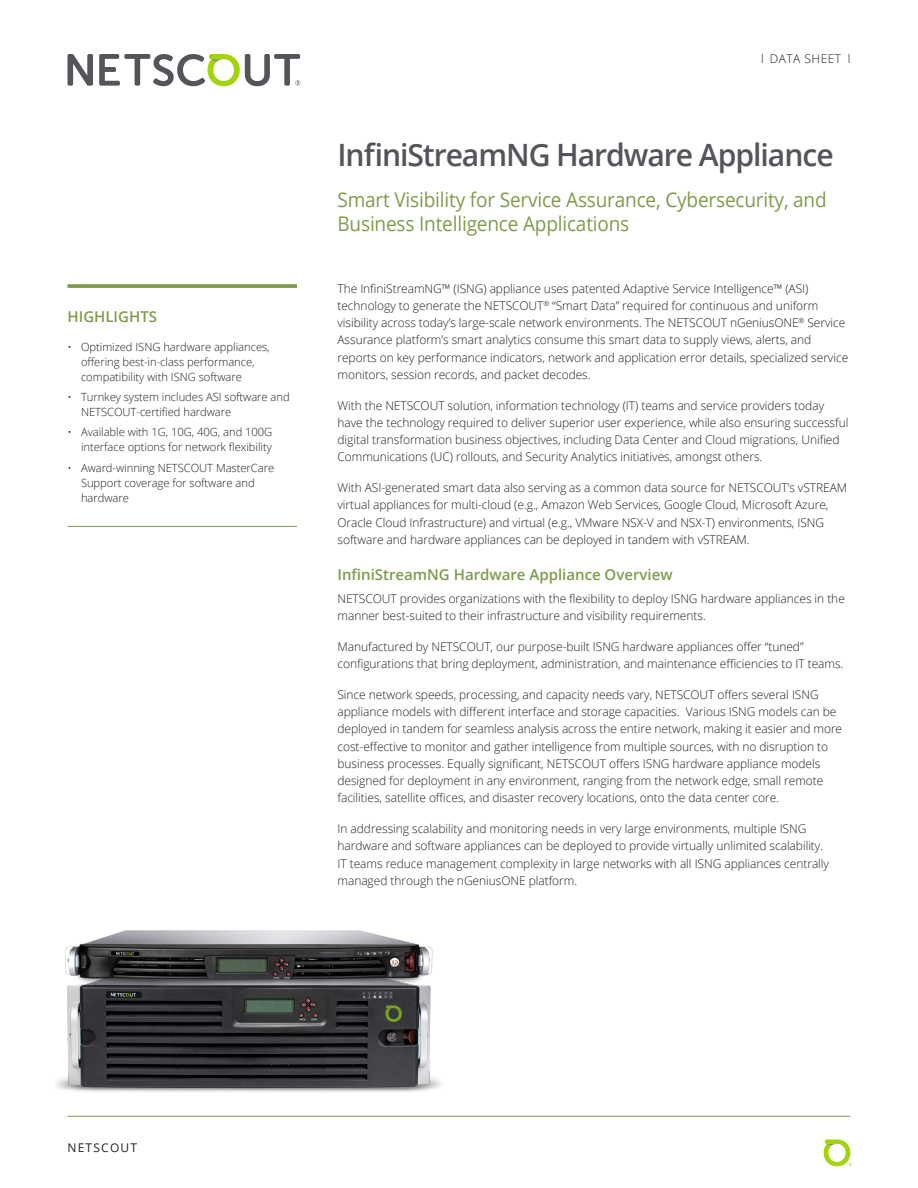
<style>
.page{position:relative;width:918px;height:1188px;background:#fff}
.page>*{position:absolute;margin:0;border:0;box-sizing:border-box;transform-origin:0 0}
.t1{font:600 30.75px "Open Sans";letter-spacing:-.035em;color:#54555a}
.t2{font:20.25px/24.8px "Open Sans";letter-spacing:-.01em;color:#809b4c;scale:.94 1}
.t3{font:600 15px "Open Sans";color:#809b4c}
.t4{font:300 12px/17.2px "Open Sans";letter-spacing:-.005em;color:#231f20}
.t5{font:300 12px "Open Sans";letter-spacing:.04em;color:#231f20}
.t6{font:12px "Open Sans";letter-spacing:.1em;color:#231f20}
.t7{font:300 11.25px/15px "Open Sans";letter-spacing:-.005em;color:#231f20}
</style>
<div class="page">
<hr style="left:68px;top:1116px;width:782px;height:1px;background:#809b4c">
<svg style="left:824px;top:1139px;width:28px;height:27px"></svg>
<svg style="left:68px;top:54px;width:25px;height:32px"></svg>
<svg style="left:99px;top:54px;width:201px;height:32px"></svg>
<svg style="left:68px;top:284px;width:229px;height:4px"></svg>
<hr style="left:68px;top:526px;width:229px;height:1px;background:#809b4c">
<img style="left:56px;top:930px;width:404px;height:187px">
<p class="t3" style="left:68px;top:306px;width:91px">HIGHLIGHTS</p>
<p class="t7" style="left:81px;top:339px;width:190px;text-indent:-14px">• Optimized ISNG hardware appliances, offering best-in-class performance, compatibility with ISNG software</p>
<p class="t7" style="left:81px;top:389px;width:210px;text-indent:-14px">• Turnkey system includes ASI software and<br>NETSCOUT-certified hardware</p>
<p class="t7" style="left:68px;top:424px;width:206px;text-align:right">• Available with 1G, 10G, 40G, and 100G interface options for network flexibility</p>
<p class="t7" style="left:81px;top:460px;width:195px;text-indent:-14px">• Award-winning NETSCOUT MasterCare<br>Support coverage for software and hardware</p>
<p class="t5" style="left:761px;top:51px;width:91px">l DATA SHEET l</p>
<h1 class="t1" style="left:337px;top:133px;width:498px">InfiniStreamNG Hardware Appliance</h1>
<h2 class="t2" style="left:338px;top:186px;width:522px">Smart Visibility for Service Assurance, Cybersecurity, and<br>Business Intelligence Applications</h2>
<p class="t4" style="left:337px;top:279px;width:512px">The InfiniStreamNG™ (ISNG) appliance uses patented Adaptive Service Intelligence™ (ASI) technology to generate the NETSCOUT<sup>®</sup> “Smart Data” required for continuous and uniform visibility across today’s large-scale network environments. The NETSCOUT nGeniusONE<sup>®</sup> Service Assurance platform’s smart analytics consume this smart data to supply views, alerts, and reports on key performance indicators, network and application error details, specialized service monitors, session records, and packet decodes.</p>
<p class="t4" style="left:337px;top:396px;width:512px">With the NETSCOUT solution, information technology (IT) teams and service providers today have the technology required to deliver superior user experience, while also ensuring successful digital transformation business objectives, including Data Center and Cloud migrations, Unified Communications (UC) rollouts, and Security Analytics initiatives, amongst others.</p>
<p class="t4" style="left:337px;top:479px;width:511px">With ASI-generated smart data also serving as a common data source for NETSCOUT’s vSTREAM virtual appliances for multi-cloud (e.g., Amazon Web Services, Google Cloud, Microsoft Azure, Oracle Cloud Infrastructure) and virtual (e.g., VMware NSX-V and NSX-T) environments, ISNG software and hardware appliances can be deployed in tandem with vSTREAM.</p>
<p class="t3" style="left:338px;top:564px;width:337px">InfiniStreamNG Hardware Appliance Overview</p>
<p class="t4" style="left:338px;top:590px;width:509px">NETSCOUT provides organizations with the flexibility to deploy ISNG hardware appliances in the manner best-suited to their infrastructure and visibility requirements.</p>
<p class="t4" style="left:338px;top:638px;width:507px">Manufactured by NETSCOUT, our purpose-built ISNG hardware appliances offer “tuned” configurations that bring deployment, administration, and maintenance efficiencies to IT teams.</p>
<p class="t4" style="left:338px;top:686px;width:506px">Since network speeds, processing, and capacity needs vary, NETSCOUT offers several ISNG appliance models with different interface and storage capacities. Various ISNG models can be deployed in tandem for seamless analysis across the entire network, making it easier and more cost-effective to monitor and gather intelligence from multiple sources, with no disruption to business processes. Equally significant, NETSCOUT offers ISNG hardware appliance models designed for deployment in any environment, ranging from the network edge, small remote facilities, satellite offices, and disaster recovery locations, onto the data center core.</p>
<p class="t4" style="left:338px;top:820px;width:493px">In addressing scalability and monitoring needs in very large environments, multiple ISNG hardware and software appliances can be deployed to provide virtually unlimited scalability.<br>IT teams reduce management complexity in large networks with all ISNG appliances centrally managed through the nGeniusONE platform.</p>
<p class="t6" style="left:68px;top:1139px;width:71px">NETSCOUT</p>
</div>
